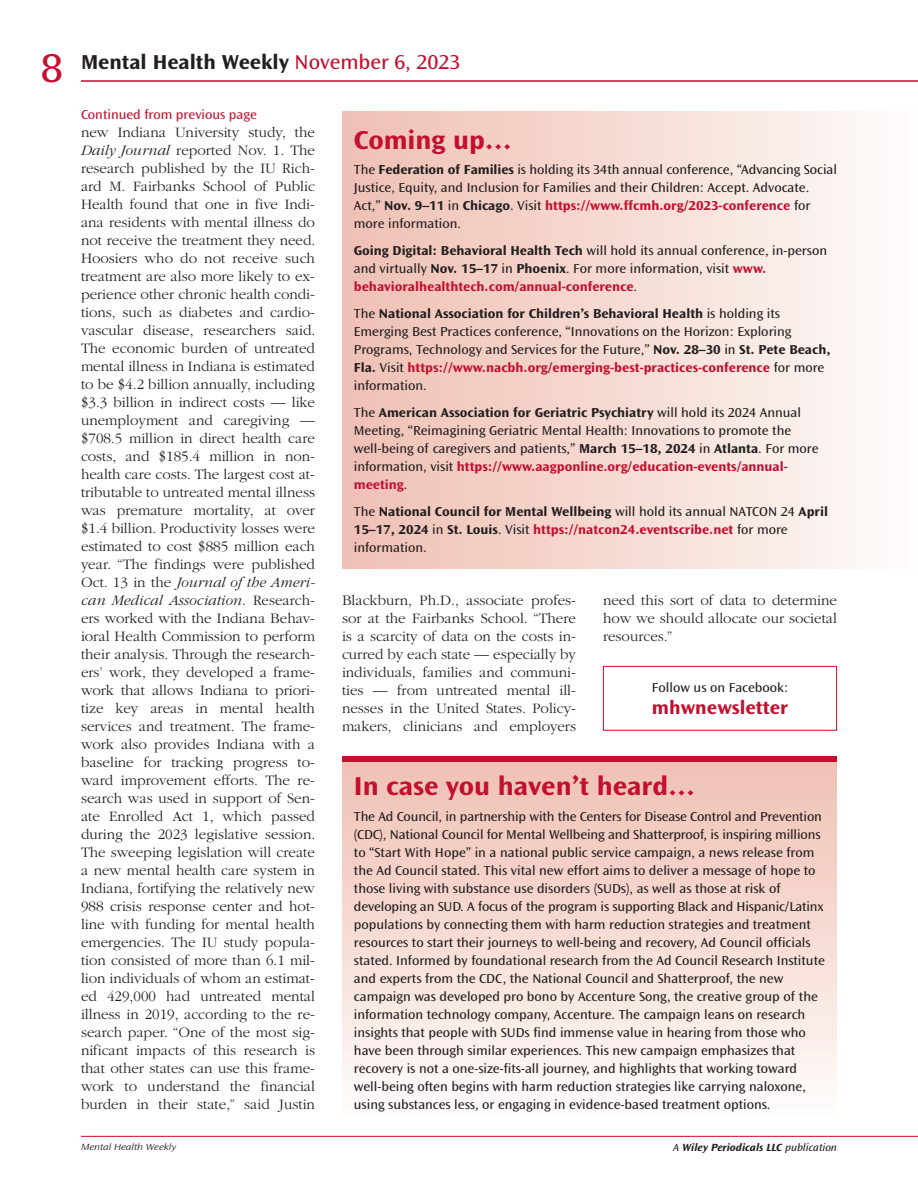
<style>
.page{position:relative;width:918px;height:1188px;background:#fff}
.page>*{position:absolute;margin:0;border:0;box-sizing:border-box;transform-origin:0 0}
.t1{font:semi-expanded 42px "Ocean Sans Std";color:#c3102f}
.t2{font:700 semi-expanded 27px "Ocean Sans Std";color:#c3102f}
.t3{font:700 semi-expanded 21px "Ocean Sans Std";color:#231f20}
.t4{font:700 semi-expanded 19.5px "Ocean Sans Std";color:#c3102f}
.t5{font:300 15px/18px "ITC Garamond Std";color:#231f20;text-align:justify}
.t6{font:semi-expanded 13.5px/18px "Ocean Sans Std";color:#231f20}
.t7{font:700 semi-expanded 13.5px/18px "Ocean Sans Std";color:#231f20}
.t8{font:semi-expanded 13.5px "Ocean Sans Std";color:#c3102f}
.t9{font:italic 700 semi-expanded 10.8px "Ocean Sans Std";color:#231f20}
.t10{font:italic 300 expanded 9.3px "Ocean Sans Std";color:#231f20}
.s1{font-weight:400;color:#c3102f}
.s2{font-style:italic}
.s3{font-weight:700}
.s4{font-weight:700;color:#c3102f}
.s5{font-weight:400}
.s6{color:#c3102f}
</style>
<div class="page">
<hr style="left:81px;top:1136px;width:837px;height:1px;background:#c3102f">
<hr style="left:81px;top:81px;width:837px;height:1px;background:#c3102f">
<div style="left:342px;top:756px;width:495px;height:360px;background:linear-gradient(to bottom,#efbfb1,#fefcfa)"></div>
<div style="left:342px;top:756px;width:495px;height:6px;background:#c3102f"></div>
<div style="left:603px;top:666px;width:234px;height:65px;border:1px solid #c3102f"></div>
<div style="left:342px;top:111px;width:576px;height:458px;background:linear-gradient(to right,#efbfb2,#fefcfa)"></div>
<h1 class="t1" style="left:41px;top:45px;width:24px">8</h1>
<h3 class="t3" style="left:81px;top:50px;width:381px">Mental Health Weekly <span class="s1">November 6, 2023</span></h3>
<p class="t8" style="left:81px;top:107px;width:177px">Continued from previous page</p>
<p class="t5" style="left:81px;top:123px;width:236px">new Indiana University study, the <span class="s2">Daily Journal</span> reported Nov. 1. The research published by the IU Rich&shy;ard M. Fairbanks School of Public Health found that one in five Indi&shy;ana residents with mental illness do not receive the treatment they need.<br>Hoosiers who do not receive such treatment are also more likely to ex&shy;perience other chronic health condi&shy;tions, such as diabetes and cardio&shy;vascular disease, researchers said.<br>The economic burden of untreated mental illness in Indiana is estimated to be $4.2 billion annually, including $3.3 billion in indirect costs — like unemployment and caregiving — $708.5 million in direct health care costs, and $185.4 million in non&shy;health care costs. The largest cost at&shy;tributable to untreated mental illness was premature mortality, at over $1.4 billion. Productivity losses were estimated to cost $885 million each year. “The findings were published Oct. 13 in the <span class="s2">Journal of the Ameri&shy;can Medical Association</span>. Research&shy;ers worked with the Indiana Behav&shy;ioral Health Commission to perform their analysis. Through the research&shy;ers’ work, they developed a frame&shy;work that allows Indiana to priori&shy;tize key areas in mental health services and treatment. The frame&shy;work also provides Indiana with a baseline for tracking progress to&shy;ward improvement efforts. The re&shy;search was used in support of Sen&shy;ate Enrolled Act 1, which passed during the 2023 legislative session.<br>The sweeping legislation will create a new mental health care system in Indiana, fortifying the relatively new 988 crisis response center and hot&shy;line with funding for mental health emergencies. The IU study popula&shy;tion consisted of more than 6.1 mil&shy;lion individuals of whom an estimat&shy;ed 429,000 had untreated mental illness in 2019, according to the re&shy;search paper. “One of the most sig&shy;nificant impacts of this research is that other states can use this frame&shy;work to understand the financial burden in their state,” said Justin</p>
<h2 class="t2" style="left:354px;top:124px;width:160px">Coming up…</h2>
<p class="t6" style="left:354px;top:161px;width:485px">The <span class="s3">Federation of Families</span> is holding its 34th annual conference, “Advancing Social Justice, Equity, and Inclusion for Families and their Children: Accept. Advocate.<br>Act,” <span class="s3">Nov. 9–11</span> in <span class="s3">Chicago</span>. Visit <span class="s4">https://www.ffcmh.org/2023-conference</span> for more information.</p>
<p class="t6" style="left:354px;top:242px;width:475px"><span class="s3">Going Digital: Behavioral Health Tech</span> will hold its annual conference, in-person and virtually <span class="s3">Nov. 15–17</span> in <span class="s3">Phoenix</span>. For more information, visit <span class="s4">www. behavioralhealthtech.com/annual-conference</span>.</p>
<p class="t6" style="left:354px;top:305px;width:478px">The <span class="s3">National Association for Children’s Behavioral Health</span> is holding its Emerging Best Practices conference, “Innovations on the Horizon: Exploring Programs, Technology and Services for the Future,” <span class="s3">Nov. 28–30</span> in <span class="s3">St. Pete Beach, Fla.</span> Visit <span class="s4">https://www.nacbh.org/emerging-best-practices-conference</span> for more information.</p>
<p class="t6" style="left:354px;top:404px;width:466px">The <span class="s3">American Association for Geriatric Psychiatry</span> will hold its 2024 Annual Meeting, “Reimagining Geriatric Mental Health: Innovations to promote the well-being of caregivers and patients,” <span class="s3">March 15–18, 2024</span> in <span class="s3">Atlanta</span>. For more information, visit <span class="s4">https://www.aagponline.org/education-events/annual&shy;meeting</span>.</p>
<p class="t7" style="left:354px;top:503px;width:476px"><span class="s5">The</span> National Council for Mental Wellbeing <span class="s5">will hold its annual NATCON 24</span> April<br>15–17, 2024 <span class="s5">in</span> St. Louis<span class="s5">. Visit</span> <span class="s6">https://natcon24.eventscribe.net</span> <span class="s5">for more information.</span></p>
<p class="t5" style="left:342px;top:591px;width:236px">Blackburn, Ph.D., associate profes&shy;sor at the Fairbanks School. “There is a scarcity of data on the costs in&shy;curred by each state — especially by individuals, families and communi&shy;ties — from untreated mental ill&shy;nesses in the United States. Policy&shy;makers, clinicians and employers</p>
<p class="t5" style="left:603px;top:591px;width:236px">need this sort of data to determine how we should allocate our societal resources.”</p>
<p class="t6" style="left:652px;top:679px;width:138px">Follow us on Facebook:</p>
<h3 class="t4" style="left:652px;top:697px;width:138px">mhwnewsletter</h3>
<h2 class="t2" style="left:354px;top:771px;width:343px">In case you haven’t heard…</h2>
<p class="t6" style="left:354px;top:807px;width:472px">The Ad Council, in partnership with the Centers for Disease Control and Prevention (CDC), National Council for Mental Wellbeing and Shatterproof, is inspiring millions to “Start With Hope” in a national public service campaign, a news release from the Ad Council stated. This vital new effort aims to deliver a message of hope to those living with substance use disorders (SUDs), as well as those at risk of developing an SUD. A focus of the program is supporting Black and Hispanic/Latinx populations by connecting them with harm reduction strategies and treatment resources to start their journeys to well-being and recovery, Ad Council officials stated. Informed by foundational research from the Ad Council Research Institute and experts from the CDC, the National Council and Shatterproof, the new campaign was developed pro bono by Accenture Song, the creative group of the information technology company, Accenture. The campaign leans on research insights that people with SUDs find immense value in hearing from those who have been through similar experiences. This new campaign emphasizes that recovery is not a one-size-fits-all journey, and highlights that working toward well-being often begins with harm reduction strategies like carrying naloxone, using substances less, or engaging in evidence-based treatment options.</p>
<p class="t10" style="left:81px;top:1142px;width:97px">Mental Health Weekly</p>
<p class="t9" style="left:673px;top:1141px;width:165px"><span class="s5">A</span> Wiley Periodicals LLC <span class="s5">publication</span></p>
</div>
